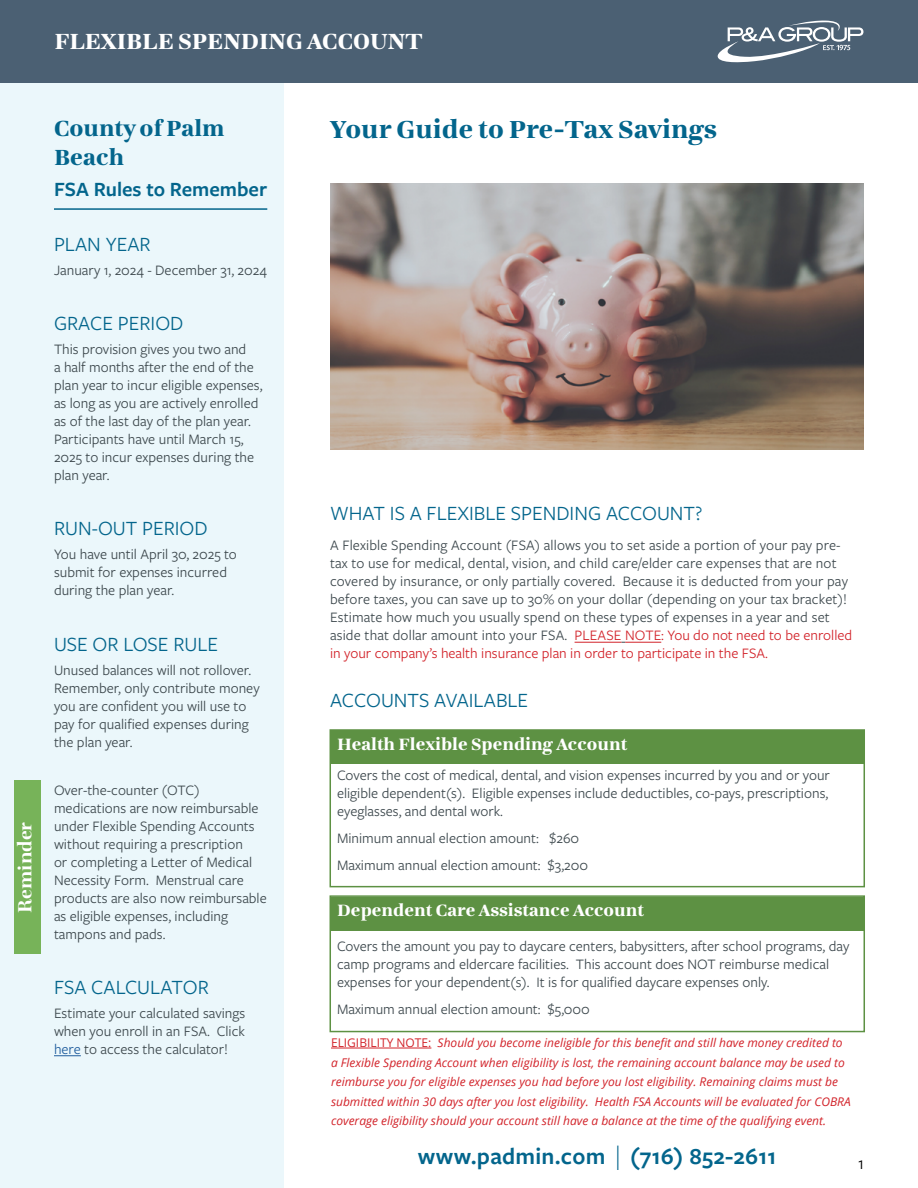
<style>
.page{position:relative;width:918px;height:1188px;background:#fff}
.page>*{position:absolute;margin:0;border:0;box-sizing:border-box;transform-origin:0 0}
.t1{font:700 27px "Lavigne Text";color:#03658c}
.t2{font:600 24px "Freight Sans Pro";letter-spacing:.01em;color:#03658c}
.t3{font:700 24px "Lavigne Text";color:#fff}
.t4{font:700 24px/28.8px "Lavigne Text";color:#03658c}
.t5{font:21px "Freight Sans Pro";color:#03658c}
.t6{font:600 21px "Freight Sans Pro";color:#03658c}
.t7{font:700 21px "Lavigne Display";color:#fff}
.t8{font:700 18px "Lavigne Text";color:#fff}
.t9{font:18px "Freight Sans Pro";color:#000}
.t10{font:15px/18px "Freight Sans Pro";color:#3d484d}
.t11{font:italic 12px/19.5px "Open Sans";color:#d2232a}
.s1{color:#215e9e}
.s2{color:#d2232a}
.s3{font-style:normal}
.s4{font-family:"Open Sans";font-weight:300}
</style>
<div class="page">
<div style="left:0;top:72px;width:284px;height:1116px;background:#ebf7fb"></div>
<img style="left:330px;top:184px;width:534px;height:265px">
<div style="left:0;top:0;width:918px;height:83px;background:#4b6073"></div>
<svg style="left:718px;top:21px;width:145px;height:41px"></svg>
<svg style="left:54px;top:1055px;width:27px;height:1px"></svg>
<hr style="left:575px;top:642px;width:47px;height:1px;background:#d2232a">
<hr style="left:625px;top:642px;width:36px;height:1px;background:#d2232a">
<div style="left:331px;top:731px;width:533px;height:33px;background:#5d9143"></div>
<div style="left:330px;top:729px;width:535px;height:158px;border:2px solid #5d9143"></div>
<hr style="left:54px;top:208px;width:213px;height:2px;background:#03658c">
<div style="left:331px;top:897px;width:533px;height:33px;background:#5d9143"></div>
<div style="left:330px;top:895px;width:535px;height:137px;border:2px solid #5d9143"></div>
<div style="left:14px;top:780px;width:27px;height:174px;background:#77b359"></div>
<hr style="left:331px;top:1048px;width:100px;height:1px;background:#d2232a">
<h2 class="t3" style="left:54px;top:27px;width:370px">FLEXIBLE SPENDING ACCOUNT</h2>
<h3 class="t7" style="left:14px;top:913px;width:92px;rotate:-90deg">Reminder</h3>
<h2 class="t4" style="left:54px;top:114px;width:172px">County of Palm<br>Beach</h2>
<h3 class="t6" style="left:54px;top:175px;width:215px">FSA Rules to Remember</h3>
<h3 class="t5" style="left:54px;top:230px;width:98px">PLAN YEAR</h3>
<p class="t10" style="left:54px;top:260px;width:214px">January 1, 2024 - December 31, 2024</p>
<h3 class="t5" style="left:54px;top:309px;width:131px">GRACE PERIOD</h3>
<p class="t10" style="left:54px;top:340px;width:210px">This provision gives you two and<br>a half months after the end of the plan year to incur eligible expenses, as long as you are actively enrolled as of the last day of the plan year.<br>Participants have until March 15,<br>2025 to incur expenses during the plan year.</p>
<h3 class="t5" style="left:54px;top:515px;width:155px">RUN-OUT PERIOD</h3>
<p class="t10" style="left:54px;top:545px;width:184px">You have until April 30, 2025 to submit for expenses incurred during the plan year.</p>
<h3 class="t5" style="left:54px;top:630px;width:166px">USE OR LOSE RULE</h3>
<p class="t10" style="left:54px;top:660px;width:207px">Unused balances will not rollover.<br>Remember, only contribute money you are confident you will use to pay for qualified expenses during the plan year.</p>
<p class="t10" style="left:54px;top:780px;width:214px">Over-the-counter (OTC) medications are now reimbursable under Flexible Spending Accounts without requiring a prescription<br>or completing a Letter of Medical<br>Necessity Form. Menstrual care products are also now reimbursable as eligible expenses, including tampons and pads.</p>
<h3 class="t5" style="left:54px;top:973px;width:156px">FSA CALCULATOR</h3>
<p class="t10" style="left:54px;top:1003px;width:193px;text-align:justify">Estimate your calculated savings when you enroll in an FSA. Click <span class="s1">here</span> to access the calculator!</p>
<h1 class="t1" style="left:330px;top:114px;width:388px">Your Guide to Pre-Tax Savings</h1>
<h3 class="t5" style="left:330px;top:499px;width:374px">WHAT IS A FLEXIBLE SPENDING ACCOUNT?</h3>
<p class="t10" style="left:330px;top:536px;width:524px">A Flexible Spending Account (FSA) allows you to set aside a portion of your pay pre&shy;tax to use for medical, dental, vision, and child care/elder care expenses that are not covered by insurance, or only partially covered. Because it is deducted from your pay before taxes, you can save up to 30% on your dollar (depending on your tax bracket)!<br>Estimate how much you usually spend on these types of expenses in a year and set aside that dollar amount into your FSA. <span class="s2">PLEASE NOTE: You do not need to be enrolled in your company’s health insurance plan in order to participate in the FSA.</span></p>
<h3 class="t5" style="left:330px;top:687px;width:200px">ACCOUNTS AVAILABLE</h3>
<p class="t8" style="left:337px;top:734px;width:292px">Health Flexible Spending Account</p>
<p class="t10" style="left:337px;top:766px;width:494px;text-align:justify">Covers the cost of medical, dental, and vision expenses incurred by you and or your eligible dependent(s). Eligible expenses include deductibles, co-pays, prescriptions, eyeglasses, and dental work.</p>
<p class="t10" style="left:337px;top:824px;width:253px;line-height:27px">Minimum annual election amount: $260<br>Maximum annual election amount: $3,200</p>
<p class="t8" style="left:337px;top:900px;width:309px">Dependent Care Assistance Account</p>
<p class="t10" style="left:337px;top:937px;width:514px">Covers the amount you pay to daycare centers, babysitters, after school programs, day camp programs and eldercare facilities. This account does NOT reimburse medical expenses for your dependent(s). It is for qualified daycare expenses only.</p>
<p class="t10" style="left:337px;top:1000px;width:254px">Maximum annual election amount: $5,000</p>
<p class="t11" style="left:331px;top:1033px;width:521px"><span class="s3">ELIGIBILITY NOTE:</span> Should you become ineligible for this benefit and still have money credited to a Flexible Spending Account when eligibility is lost, the remaining account balance may be used to reimburse you for eligible expenses you had before you lost eligibility. Remaining claims must be submitted within 30 days after you lost eligibility. Health FSA Accounts will be evaluated for COBRA coverage eligibility should your account still have a balance at the time of the qualifying event.</p>
<h2 class="t2" style="left:418px;top:1139px;width:360px">www.padmin.com <span class="s4">|</span> (716) 852-2611</h2>
<p class="t9" style="left:858px;top:1151px;width:7px">1</p>
</div>
